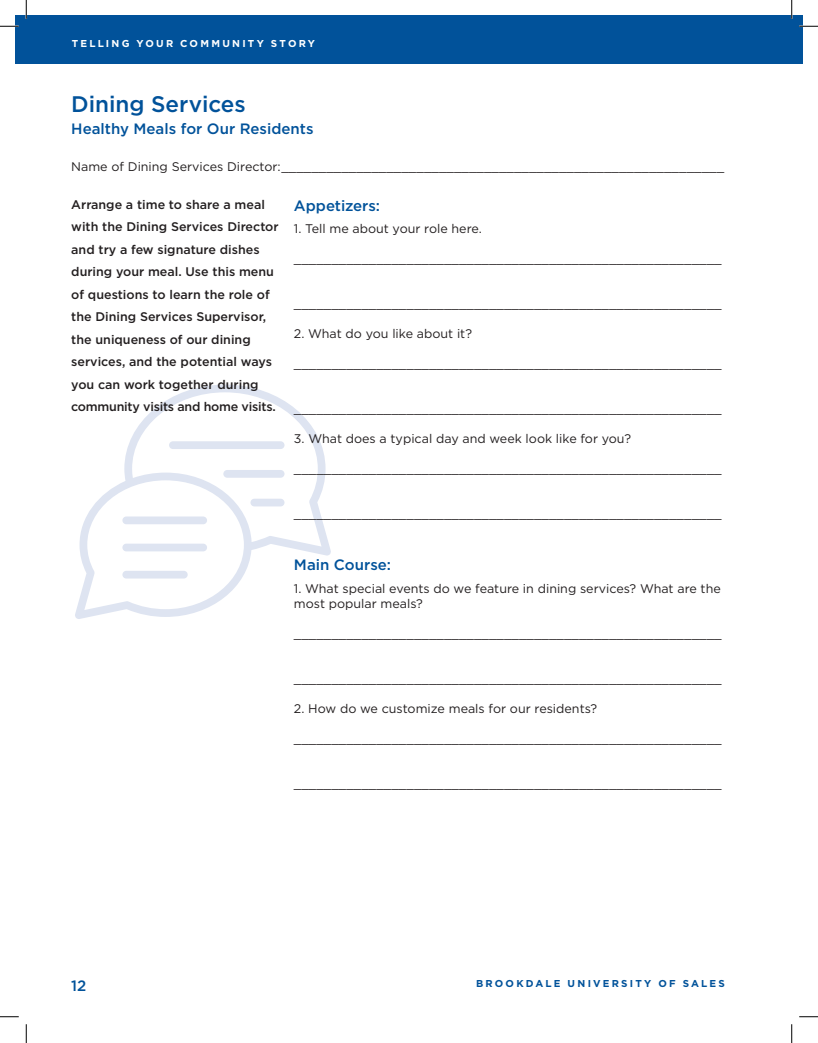
<style>
.page{position:relative;width:818px;height:1043px;background:#fff}
.page>*{position:absolute;margin:0;border:0;box-sizing:border-box;transform-origin:0 0}
.t1{font:500 22.5px "Gotham";letter-spacing:-.005em;color:#01529a}
.t2{font:500 15px "Gotham";color:#01529a}
.t3{font:12.5px/15px "Gotham";color:#231f20}
.t4{font:500 12.5px/22.5px "Gotham";color:#231f20}
.t5{font:700 10px "Gotham";letter-spacing:.22em;color:#01529a}
.t6{font:700 10px "Gotham";letter-spacing:.225em;color:#fff}
</style>
<div class="page">
<div style="left:15px;top:15px;width:776px;height:49px;background:#01529a"></div>
<div style="left:791px;top:15px;width:11px;height:49px;background:#01529a"></div>
<svg style="left:75px;top:384px;width:256px;height:235px"></svg>
<div style="left:169px;top:441px;width:115px;height:8px;background:#dee4f1;border-radius:4px"></div>
<div style="left:223px;top:470px;width:61px;height:8px;background:#dee4f1;border-radius:4px"></div>
<div style="left:250px;top:498px;width:34px;height:8px;background:#dee4f1;border-radius:4px"></div>
<div style="left:122px;top:516px;width:85px;height:8px;background:#dee4f1;border-radius:4px"></div>
<div style="left:122px;top:543px;width:85px;height:8px;background:#dee4f1;border-radius:4px"></div>
<div style="left:122px;top:571px;width:66px;height:7px;background:#dee4f1;border-radius:4px"></div>
<svg style="left:0;top:25px;width:19px;height:2px"></svg>
<svg style="left:799px;top:25px;width:19px;height:2px"></svg>
<svg style="left:0;top:1016px;width:19px;height:1px"></svg>
<svg style="left:799px;top:1016px;width:19px;height:1px"></svg>
<svg style="left:25px;top:0;width:2px;height:19px"></svg>
<svg style="left:25px;top:1024px;width:2px;height:18px"></svg>
<svg style="left:790px;top:0;width:2px;height:19px"></svg>
<svg style="left:791px;top:1024px;width:1px;height:18px"></svg>
<p class="t6" style="left:72px;top:37px;width:245px">TELLING YOUR COMMUNITY STORY</p>
<h1 class="t1" style="left:71px;top:89px;width:176px">Dining Services</h1>
<p class="t2" style="left:71px;top:118px;width:244px">Healthy Meals for Our Residents</p>
<p class="t3" style="left:71px;top:159px;width:654px">Name of Dining Services Director:___________________________________________________________</p>
<p class="t4" style="left:71px;top:193px;width:209px">Arrange a time to share a meal with the Dining Services Director and try a few signature dishes during your meal. Use this menu of questions to learn the role of the Dining Services Supervisor, the uniqueness of our dining services, and the potential ways you can work together during community visits and home visits.</p>
<p class="t2" style="left:294px;top:196px;width:88px">Appetizers:</p>
<p class="t3" style="left:294px;top:221px;width:189px">1. Tell me about your role here.</p>
<p class="t3" style="left:294px;top:251px;width:429px">_________________________________________________________</p>
<p class="t3" style="left:294px;top:296px;width:429px">_________________________________________________________</p>
<p class="t3" style="left:294px;top:326px;width:180px">2. What do you like about it?</p>
<p class="t3" style="left:294px;top:356px;width:429px">_________________________________________________________</p>
<p class="t3" style="left:294px;top:401px;width:429px">_________________________________________________________</p>
<p class="t3" style="left:294px;top:431px;width:339px">3. What does a typical day and week look like for you?</p>
<p class="t3" style="left:294px;top:461px;width:429px">_________________________________________________________</p>
<p class="t3" style="left:294px;top:506px;width:429px">_________________________________________________________</p>
<p class="t2" style="left:294px;top:555px;width:98px">Main Course:</p>
<p class="t3" style="left:294px;top:580px;width:428px">1. What special events do we feature in dining services? What are the most popular meals?</p>
<p class="t3" style="left:294px;top:625px;width:429px">_________________________________________________________</p>
<p class="t3" style="left:294px;top:670px;width:429px">_________________________________________________________</p>
<p class="t3" style="left:294px;top:700px;width:305px">2. How do we customize meals for our residents?</p>
<p class="t3" style="left:294px;top:730px;width:429px">_________________________________________________________</p>
<p class="t3" style="left:294px;top:775px;width:429px">_________________________________________________________</p>
<p class="t2" style="left:71px;top:976px;width:17px">12</p>
<p class="t5" style="left:476px;top:977px;width:250px">BROOKDALE UNIVERSITY OF SALES</p>
</div>
